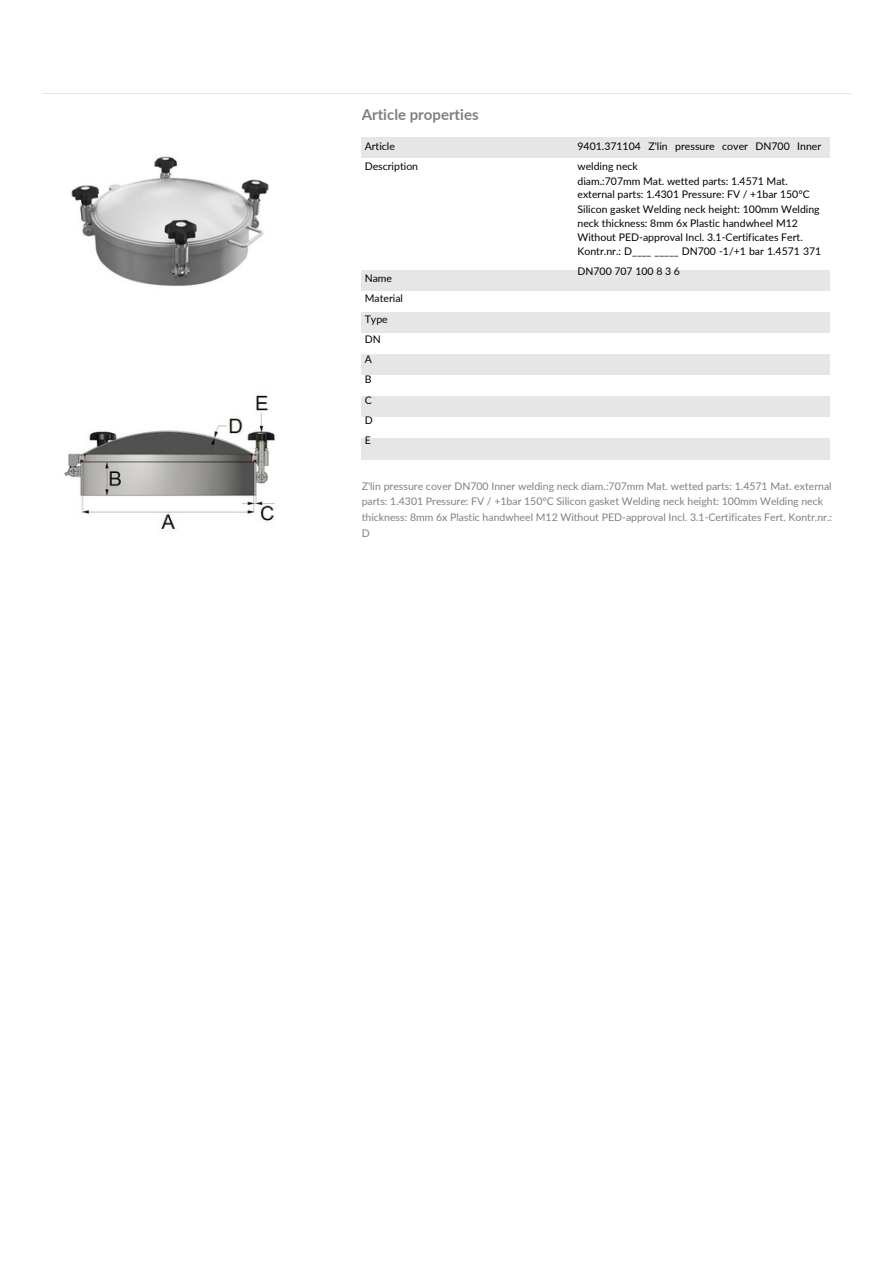
<style>
.page{position:relative;width:894px;height:1264px;background:#fff}
.page>*{position:absolute;margin:0;border:0;box-sizing:border-box;transform-origin:0 0}
.t1{font:700 15px "Lato";color:#808080}
.t2{font:10.5px/20.2px "Lato";color:#000}
.t3{font:10.5px/15.8px "Lato";color:#808080}
</style>
<div class="page">
<hr style="left:43px;top:93px;width:807px;height:1px;background:#e6e6e6">
<img style="left:71px;top:156px;width:198px;height:130px">
<img style="left:64px;top:395px;width:212px;height:135px">
<div style="left:361px;top:138px;width:468px;height:21px;background:#e6e6e6"></div>
<div style="left:361px;top:270px;width:468px;height:21px;background:#e6e6e6"></div>
<div style="left:361px;top:312px;width:468px;height:21px;background:#e6e6e6"></div>
<div style="left:361px;top:354px;width:468px;height:21px;background:#e6e6e6"></div>
<div style="left:361px;top:396px;width:468px;height:21px;background:#e6e6e6"></div>
<div style="left:361px;top:438px;width:468px;height:21px;background:#e6e6e6"></div>
<p class="t1" style="left:361px;top:105px;width:118px">Article properties</p>
<p class="t2" style="left:364px;top:136px;width:55px">Article<br>Description</p>
<p class="t2" style="left:577px;top:136px;width:245px">9401.371104 Z'lin pressure cover DN700 Inner welding neck</p>
<p class="t2" style="left:577px;top:171px;width:212px">diam.:707mm Mat. wetted parts: 1.4571 Mat.</p>
<p class="t2" style="left:577px;top:184px;width:234px">external parts: 1.4301 Pressure: FV / +1bar 150°C</p>
<p class="t2" style="left:577px;top:199px;width:244px">Silicon gasket Welding neck height: 100mm Welding</p>
<p class="t2" style="left:577px;top:212px;width:222px">neck thickness: 8mm 6x Plastic handwheel M12</p>
<p class="t2" style="left:577px;top:227px;width:227px">Without PED-approval Incl. 3.1-Certificates Fert.</p>
<p class="t2" style="left:577px;top:240px;width:245px">Kontr.nr.: D____ _____ DN700 -1/+1 bar 1.4571 371<br>DN700 707 100 8 3 6</p>
<h1 class="t2" style="left:364px;top:268px;width:40px">Name<br>Material<br>Type<br>DN<br>A<br>B<br>C<br>D<br>E</h1>
<p class="t3" style="left:361px;top:477px;width:472px">Z'lin pressure cover DN700 Inner welding neck diam.:707mm Mat. wetted parts: 1.4571 Mat. external parts: 1.4301 Pressure: FV / +1bar 150°C Silicon gasket Welding neck height: 100mm Welding neck thickness: 8mm 6x Plastic handwheel M12 Without PED-approval Incl. 3.1-Certificates Fert. Kontr.nr.:<br>D</p>
</div>
